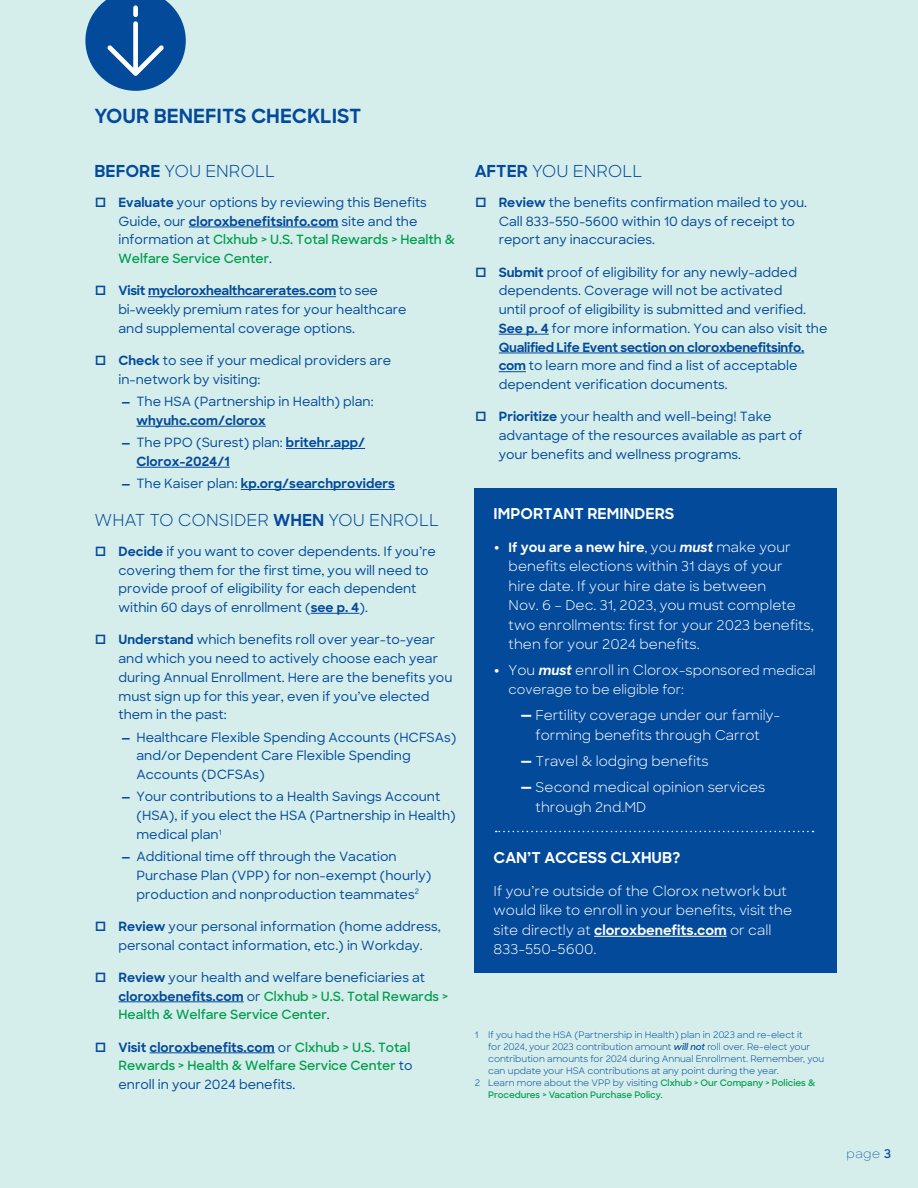
<style>
.page{position:relative;width:918px;height:1188px;background:#d6eeeb}
.page>*{position:absolute;margin:0;border:0;box-sizing:border-box;transform-origin:0 0}
.t1{font:700 19.5px "Sharp Sans";color:#034a9b}
.t2{font:16.5px "Sharp Sans";color:#034a9b}
.t3{font:700 15px "Sharp Sans";color:#fff}
.t4{font:13.5px/19.5px "Sharp Sans";color:#fff}
.t5{font:500 12.75px/18.8px "Sharp Sans";color:#034a9b}
.t6{font:600 12.75px/18.8px "Sharp Sans";color:#009d4e}
.t7{font:700 12.75px/18.8px "Sharp Sans";color:#034a9b}
.t8{font:12.75px "Sharp Sans";color:#fff}
.t9{font:300 12px "Sharp Sans";color:#034a9b}
.t10{font:9px "Sharp Sans";color:#034a9b}
.t11{font:600 9px "Sharp Sans";color:#009d4e}
.s1{font-weight:700}
.s2{font-weight:600;color:#009d4e}
.s3{font-weight:500}
.s4{font-weight:700;color:#034a9b}
.s5{font-weight:500;color:#034a9b}
.s6{font-weight:700;font-size:16.5px}
.s7{font-weight:700;font-size:12.75px}
.s8{font-weight:700;font-style:italic}
.s9{font-size:12.75px}
.s10{font-weight:600;font-style:italic}
.s11{font-weight:400;color:#000101}
.s12{font-weight:600}
</style>
<div class="page">
<hr style="left:189px;top:227px;width:149px;height:1px;background:#034a9b">
<hr style="left:148px;top:296px;width:188px;height:1px;background:#034a9b">
<hr style="left:136px;top:426px;width:130px;height:1px;background:#034a9b">
<hr style="left:286px;top:448px;width:79px;height:1px;background:#034a9b">
<hr style="left:136px;top:467px;width:94px;height:1px;background:#034a9b">
<hr style="left:241px;top:489px;width:154px;height:1px;background:#034a9b">
<hr style="left:311px;top:613px;width:48px;height:1px;background:#034a9b">
<hr style="left:118px;top:1002px;width:126px;height:1px;background:#034a9b">
<hr style="left:150px;top:1053px;width:125px;height:1px;background:#034a9b">
<hr style="left:499px;top:334px;width:50px;height:1px;background:#034a9b">
<hr style="left:499px;top:353px;width:305px;height:1px;background:#034a9b">
<svg style="left:499px;top:371px;width:27px;height:1px"></svg>
<svg style="left:85px;top:0;width:101px;height:91px"></svg>
<div style="left:475px;top:489px;width:362px;height:484px;background:#034a9b"></div>
<hr style="left:594px;top:936px;width:133px;height:1px;background:#fff">
<svg style="left:496px;top:831px;width:318px;height:1px"></svg>
<h1 class="t1" style="left:94px;top:101px;width:269px">YOUR BENEFITS CHECKLIST</h1>
<p class="t2" style="left:94px;top:159px;width:182px"><span class="s1">BEFORE</span> YOU ENROLL</p>
<p class="t5" style="left:118px;top:192px;width:338px;text-indent:-24px"><span class="s1">□ Evaluate</span> your options by reviewing this Benefits Guide, our <span class="s1">cloroxbenefitsinfo.com</span> site and the information at <span class="s2">Clxhub &gt; U.S. Total Rewards &gt; Health &amp; Welfare Service Center</span>.</p>
<p class="t5" style="left:118px;top:281px;width:290px;text-indent:-24px"><span class="s1">□ Visit mycloroxhealthcarerates.com</span> to see bi-weekly premium rates for your healthcare and supplemental coverage options.</p>
<p class="t5" style="left:118px;top:351px;width:274px;text-indent:-24px"><span class="s1">□ Check</span> to see if your medical providers are in-network by visiting:</p>
<p class="t5" style="left:136px;top:392px;width:239px;text-indent:-15px"><span class="s1">—</span> The HSA (Partnership in Health) plan: <span class="s1">whyuhc.com/clorox</span></p>
<p class="t7" style="left:136px;top:433px;width:230px;text-indent:-15px">— <span class="s3">The PPO (Surest) plan:</span> britehr.app/<br>Clorox-2024/1</p>
<p class="t7" style="left:121px;top:474px;width:275px">— <span class="s3">The Kaiser plan:</span> kp.org/searchproviders</p>
<p class="t2" style="left:94px;top:508px;width:346px">WHAT TO CONSIDER <span class="s1">WHEN</span> YOU ENROLL</p>
<p class="t5" style="left:118px;top:541px;width:319px;text-indent:-24px"><span class="s1">□ Decide</span> if you want to cover dependents. If you’re covering them for the first time, you will need to provide proof of eligibility for each dependent within 60 days of enrollment (<span class="s1">see p. 4</span>).</p>
<p class="t5" style="left:118px;top:630px;width:335px;text-indent:-24px"><span class="s1">□ Understand</span> which benefits roll over year-to-year and which you need to actively choose each year during Annual Enrollment. Here are the benefits you must sign up for this year, even if you’ve elected them in the past:</p>
<p class="t5" style="left:136px;top:727px;width:321px;text-indent:-15px"><span class="s1">—</span> Healthcare Flexible Spending Accounts (HCFSAs) and/or Dependent Care Flexible Spending<br>Accounts (DCFSAs)</p>
<p class="t5" style="left:136px;top:787px;width:321px;text-indent:-15px"><span class="s1">—</span> Your contributions to a Health Savings Account (HSA), if you elect the HSA (Partnership in Health) medical plan<sup>1</sup></p>
<p class="t5" style="left:136px;top:846px;width:296px;text-indent:-15px"><span class="s1">—</span> Additional time off through the Vacation<br>Purchase Plan (VPP) for non-exempt (hourly) production and nonproduction teammates<sup>2</sup></p>
<p class="t5" style="left:95px;top:916px;width:348px;text-align:center"><span class="s1">□ Review</span> your personal information (home address, personal contact information, etc.) in Workday.</p>
<p class="t6" style="left:118px;top:967px;width:331px;text-indent:-24px"><span class="s4">□ Review</span> <span class="s5">your health and welfare beneficiaries at </span><span class="s4">cloroxbenefits.com</span> <span class="s5">or</span> Clxhub &gt; U.S. Total Rewards &gt;<br>Health &amp; Welfare Service Center<span class="s5">.</span></p>
<p class="t6" style="left:118px;top:1037px;width:296px;text-indent:-24px"><span class="s4">□ Visit cloroxbenefits.com</span> <span class="s5">or</span> Clxhub &gt; U.S. Total<br>Rewards &gt; Health &amp; Welfare Service Center <span class="s5">to enroll in your 2024 benefits.</span></p>
<p class="t2" style="left:475px;top:159px;width:169px"><span class="s1">AFTER</span> YOU ENROLL</p>
<p class="t5" style="left:499px;top:192px;width:310px;text-indent:-24px"><span class="s1">□ Review</span> the benefits confirmation mailed to you.<br>Call 833-550-5600 within 10 days of receipt to report any inaccuracies.</p>
<p class="t5" style="left:499px;top:262px;width:330px;text-indent:-24px"><span class="s1">□ Submit</span> proof of eligibility for any newly-added dependents. Coverage will not be activated<br>until proof of eligibility is submitted and verified.<br><span class="s1">See p. 4</span> for more information. You can also visit the <span class="s1">Qualified Life Event section on cloroxbenefitsinfo. com</span> to learn more and find a list of acceptable dependent verification documents.</p>
<p class="t5" style="left:499px;top:407px;width:305px;text-indent:-24px"><span class="s1">□ Prioritize</span> your health and well-being! Take advantage of the resources available as part of your benefits and wellness programs.</p>
<p class="t3" style="left:494px;top:502px;width:182px">IMPORTANT REMINDERS</p>
<p class="t4" style="left:509px;top:536px;width:307px;text-indent:-15px"><span class="s6">•</span> <span class="s7">If</span> <span class="s1">you are a new hire</span>, you <span class="s8">must</span> make your benefits elections within 31 days of your<br>hire date. If your hire date is between<br>Nov. 6 – Dec. 31, 2023, you must complete two enrollments: first for your 2023 benefits, then for your 2024 benefits.</p>
<p class="t4" style="left:494px;top:660px;width:324px"><span class="s6">•</span> You <span class="s8">must</span> enroll in Clorox-sponsor<span class="s9">ed medical</span></p>
<p class="t8" style="left:509px;top:680px;width:177px">coverage to be eligible for:</p>
<p class="t4" style="left:521px;top:705px;width:261px;text-align:center"><span class="s6">—</span> Fertility coverage under our family&shy;forming benefits through Carrot</p>
<p class="t4" style="left:521px;top:751px;width:189px"><span class="s6">—</span> Travel &amp; lodging benefits</p>
<p class="t4" style="left:536px;top:777px;width:231px;text-indent:-15px"><span class="s6">—</span> Second medical opinion services through 2nd.MD</p>
<p class="t3" style="left:494px;top:846px;width:189px">CAN’T ACCESS CLXHUB?</p>
<p class="t4" style="left:494px;top:881px;width:300px">If you’re outside of the Clorox network but would like to enroll in your benefits, visit the site directly at <span class="s1">cloroxbenefits.com</span> or call 833-550-5600.</p>
<p class="t10" style="left:475px;top:1028px;width:329px">1 If you had the HSA (Partnership in Health) plan in 2023 and re-elect it</p>
<p class="t10" style="left:488px;top:1040px;width:323px">for 2024, your 2023 contribution amount <span class="s10">will not</span> roll over. Re-elect your</p>
<p class="t10" style="left:488px;top:1052px;width:337px">contribution amounts for 2024 during Annual Enrollment. Remember, you</p>
<p class="t10" style="left:488px;top:1064px;width:292px">can update your HSA contributions at any point during the year.</p>
<p class="t10" style="left:475px;top:1076px;width:342px">2 Learn more about the VPP by visiting <span class="s2">Clxhub &gt; Our Company &gt; Policies &amp;</span></p>
<p class="t11" style="left:488px;top:1088px;width:176px">Procedures &gt; Vacation Purchase Policy<span class="s11">.</span></p>
<p class="t9" style="left:847px;top:1145px;width:46px">page <span class="s12">3</span></p>
</div>
